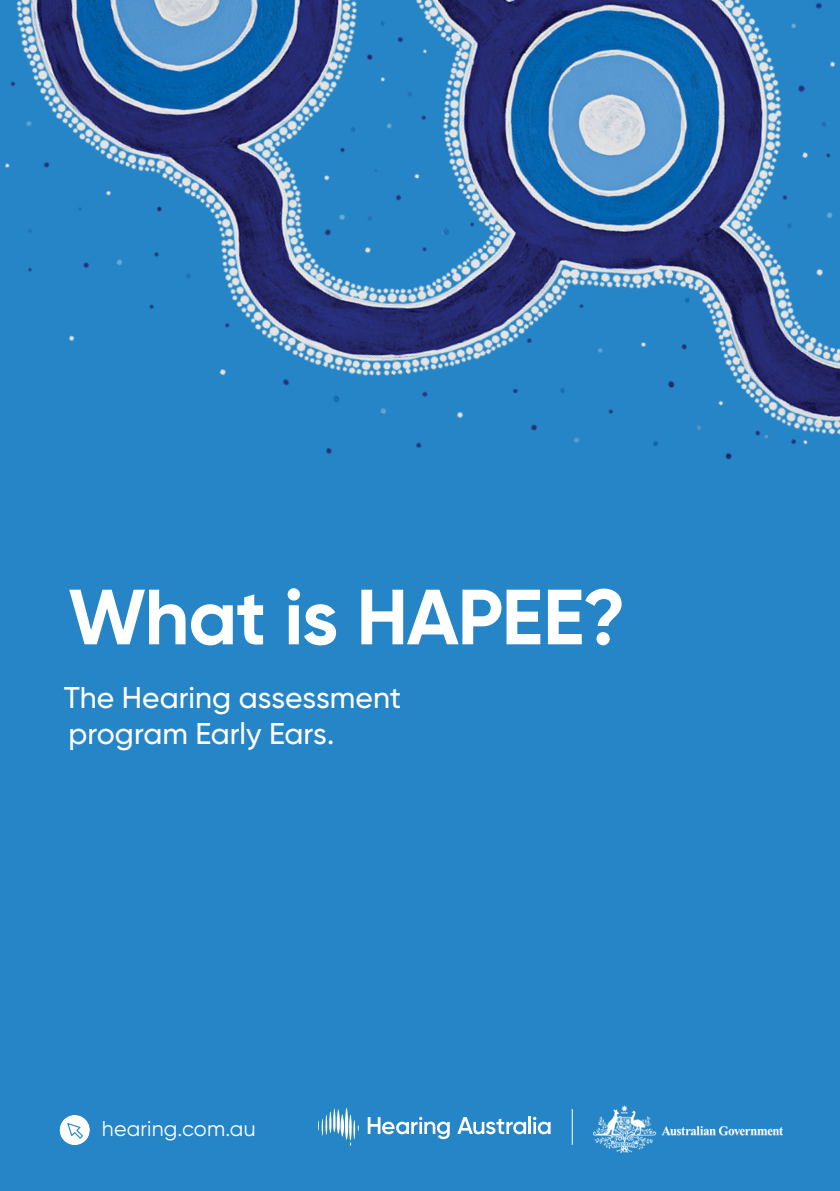
<style>
.page{position:relative;width:840px;height:1191px;background:#fff}
.page>*{position:absolute;margin:0;border:0;box-sizing:border-box;transform-origin:0 0}
.t1{font:700 78px "Gilroy";letter-spacing:-.02em;color:#fff}
.t2{font:500 30px/36px "Gilroy";color:#fff}
.t3{font:21.4px "Gilroy";letter-spacing:.005em;color:#fff}
</style>
<div class="page">
<div style="left:0;top:0;width:839px;height:1191px;background:#2585c6"></div>
<svg style="left:60px;top:1115px;width:30px;height:30px"></svg>
<svg style="left:340px;top:1114px;width:4px;height:22px"></svg>
<svg style="left:329px;top:1108px;width:10px;height:25px"></svg>
<hr style="left:325px;top:1114px;width:2px;height:20px;background:#fff;border-radius:50%">
<svg style="left:318px;top:1119px;width:5px;height:16px"></svg>
<svg style="left:345px;top:1108px;width:13px;height:38px"></svg>
<svg style="left:457px;top:1116px;width:93px;height:18px"></svg>
<svg style="left:367px;top:1116px;width:82px;height:23px"></svg>
<hr style="left:571px;top:1109px;width:1px;height:35px;background:#fff">
<img style="left:593px;top:1105px;width:189px;height:47px">
<img style="left:5px;top:0;width:834px;height:459px">
<p class="t1" style="left:68px;top:568px;width:558px">What is HAPEE?</p>
<p class="t2" style="left:64px;top:679px;width:339px">The Hearing assessment program Early Ears.</p>
<p class="t3" style="left:102px;top:1115px;width:155px">hearing.com.au</p>
</div>
